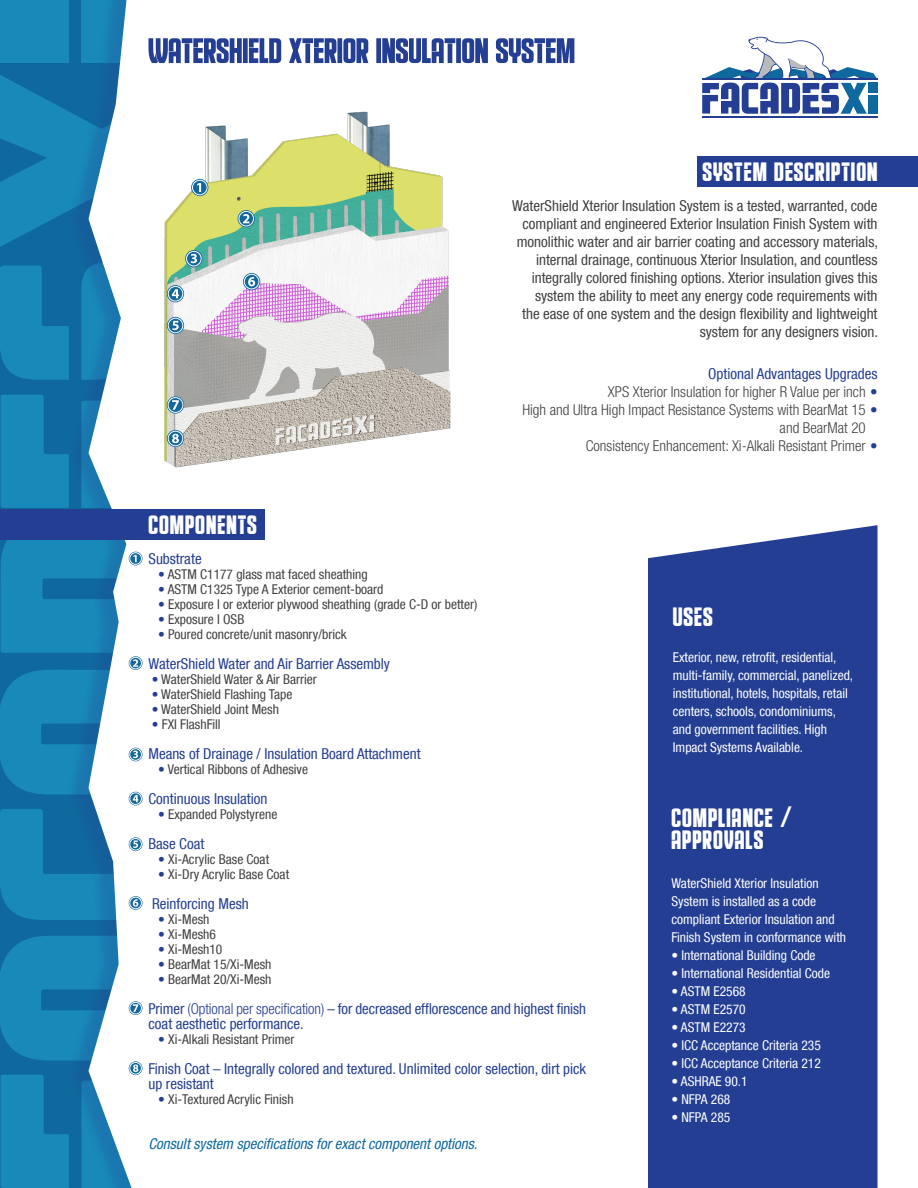
<style>
.page{position:relative;width:918px;height:1188px;background:#fff}
.page>*{position:absolute;margin:0;border:0;box-sizing:border-box;transform-origin:0 0}
.t1{font:27px "Educated Deers";letter-spacing:.04em;color:#fff}
.t2{font:condensed 15px/18px "Helvetica Neue LT Com";color:#404041;text-align:right}
.t3{font:condensed 15px/15px "Helvetica Neue LT Com";color:#233e92}
.t4{font:300 condensed 15px "Helvetica Neue LT Com";color:#404041}
.t5{font:italic condensed 15px "Helvetica Neue LT Com";color:#10699e}
.t6{font:condensed 13.5px/18px "Helvetica Neue LT Com";color:#fff}
.t7{font:condensed 13.5px "Helvetica Neue LT Com";color:#404041}
.s1{font-weight:400;color:#233e92}
.s2{color:#233e92}
.s3{font-weight:300}
.s4{font-family:"Agency FB";font-weight:700}
</style>
<div class="page">
<svg style="left:1px;top:395px;width:65px;height:113px;background:#1683b3"></svg>
<div style="left:0;top:0;width:69px;height:62px;background:#1889b8"></div>
<div style="left:66px;top:0;width:77px;height:1188px;background:#233e92;opacity:.25"></div>
<svg style="left:89px;top:0;width:53px;height:936px"></svg>
<div style="left:142px;top:0;width:776px;height:1188px;background:#fff"></div>
<img style="left:164px;top:111px;width:287px;height:352px">
<div style="left:0;top:510px;width:265px;height:30px;background:#233e92"></div>
<div style="left:648px;top:525px;width:230px;height:663px;background:#233e92"></div>
<hr style="left:702px;top:116px;width:175px;height:2px;background:#233e92">
<svg style="left:702px;top:37px;width:175px;height:77px"></svg>
<hr style="left:702px;top:79px;width:175px;height:1px;background:#233e92">
<div style="left:868px;top:83px;width:10px;height:10px;background:#10699e"></div>
<div style="left:868px;top:95px;width:10px;height:19px;background:#10699e"></div>
<div style="left:697px;top:156px;width:221px;height:30px;background:#233e92"></div>
<svg style="left:0;top:540px;width:143px;height:113px"></svg>
<div style="left:129px;top:657px;width:13px;height:12px;border:1px solid #fff;border-radius:50%"></div>
<svg style="left:129px;top:792px;width:13px;height:14px"></svg>
<div style="left:129px;top:792px;width:13px;height:13px;border:1px solid #fff;border-radius:50%"></div>
<svg style="left:0;top:659px;width:143px;height:143px"></svg>
<svg style="left:0;top:809px;width:143px;height:111px"></svg>
<svg style="left:238px;top:210px;width:17px;height:17px"></svg>
<div style="left:238px;top:211px;width:16px;height:15px;border:1px solid #fff;border-radius:50%"></div>
<svg style="left:243px;top:214px;width:6px;height:9px"></svg>
<svg style="left:243px;top:273px;width:17px;height:17px"></svg>
<div style="left:244px;top:274px;width:15px;height:15px;border:1px solid #fff;border-radius:50%"></div>
<svg style="left:248px;top:277px;width:7px;height:9px"></svg>
<svg style="left:0;top:73px;width:209px;height:307px"></svg>
<svg style="left:148px;top:38px;width:426px;height:25px"></svg>
<svg style="left:0;top:936px;width:143px;height:252px"></svg>
<svg style="left:81px;top:395px;width:127px;height:113px"></svg>
<p class="t1" style="left:702px;top:156px;width:177px">SYSTEM DESCRIPTION</p>
<p class="t2" style="left:512px;top:196px;width:367px">WaterShield Xterior Insulation System is a tested, warranted, code compliant and engineered Exterior Insulation Finish System with monolithic water and air barrier coating and accessory materials, internal drainage, continuous Xterior Insulation, and countless integrally colored finishing options. Xterior insulation gives this system the ability to meet any energy code requirements with<br>the ease of one system and the design flexibility and lightweight system for any designers vision.</p>
<p class="t3" style="left:708px;top:366px;width:171px">Optional Advantages Upgrades</p>
<p class="t4" style="left:608px;top:383px;width:271px">XPS Xterior Insulation for higher R Value per inch <span class="s1">•</span></p>
<p class="t4" style="left:522px;top:401px;width:357px">High and Ultra High Impact Resistance Systems with BearMat 15 <span class="s1">•</span></p>
<p class="t4" style="left:586px;top:437px;width:293px">Consistency Enhancement: Xi-Alkali Resistant Primer <span class="s1">•</span></p>
<p class="t4" style="left:780px;top:419px;width:88px">and BearMat 20</p>
<p class="t1" style="left:148px;top:509px;width:110px">COMPONENTS</p>
<p class="t3" style="left:148px;top:551px;width:55px">Substrate</p>
<p class="t7" style="left:158px;top:566px;width:211px"><span class="s2">•</span> ASTM C1177 glass mat faced sheathing</p>
<p class="t7" style="left:158px;top:581px;width:227px"><span class="s2">•</span> ASTM C1325 Type A Exterior cement-board</p>
<p class="t7" style="left:158px;top:596px;width:321px"><span class="s2">•</span> Exposure I or exterior plywood sheathing (grade C-D or better)</p>
<p class="t7" style="left:158px;top:611px;width:88px"><span class="s2">•</span> Exposure I OSB</p>
<p class="t7" style="left:158px;top:626px;width:190px"><span class="s2">•</span> Poured concrete/unit masonry/brick</p>
<p class="t3" style="left:148px;top:656px;width:243px">WaterShield Water and Air Barrier Assembly</p>
<p class="t7" style="left:152px;top:671px;width:167px"><span class="s2">•</span> WaterShield Water &amp; Air Barrier</p>
<p class="t7" style="left:152px;top:686px;width:142px"><span class="s2">•</span> WaterShield Flashing Tape</p>
<p class="t7" style="left:152px;top:701px;width:129px"><span class="s2">•</span> WaterShield Joint Mesh</p>
<p class="t7" style="left:152px;top:716px;width:70px"><span class="s2">•</span> FXI FlashFill</p>
<p class="t3" style="left:148px;top:746px;width:274px">Means of Drainage / Insulation Board Attachment</p>
<p class="t7" style="left:158px;top:761px;width:151px"><span class="s2">•</span> Vertical Ribbons of Adhesive</p>
<p class="t3" style="left:148px;top:791px;width:121px">Continuous Insulation</p>
<p class="t7" style="left:158px;top:806px;width:121px"><span class="s2">•</span> Expanded Polystyrene</p>
<p class="t3" style="left:148px;top:836px;width:57px">Base Coat</p>
<p class="t7" style="left:158px;top:851px;width:113px"><span class="s2">•</span> Xi-Acrylic Base Coat</p>
<p class="t7" style="left:158px;top:866px;width:133px"><span class="s2">•</span> Xi-Dry Acrylic Base Coat</p>
<p class="t3" style="left:152px;top:896px;width:98px">Reinforcing Mesh</p>
<p class="t7" style="left:158px;top:911px;width:53px"><span class="s2">•</span> Xi-Mesh</p>
<p class="t7" style="left:158px;top:926px;width:59px"><span class="s2">•</span> Xi-Mesh6</p>
<p class="t7" style="left:158px;top:941px;width:66px"><span class="s2">•</span> Xi-Mesh10</p>
<p class="t7" style="left:158px;top:956px;width:115px"><span class="s2">•</span> BearMat 15/Xi-Mesh</p>
<p class="t7" style="left:158px;top:971px;width:115px"><span class="s2">•</span> BearMat 20/Xi-Mesh</p>
<p class="t3" style="left:148px;top:1001px;width:439px">Primer <span class="s3">(Optional per specification)</span> – for decreased efflorescence and highest finish coat aesthetic performance.</p>
<p class="t7" style="left:158px;top:1031px;width:138px"><span class="s2">•</span> Xi-Alkali Resistant Primer</p>
<p class="t3" style="left:148px;top:1061px;width:439px">Finish Coat – Integrally colored and textured. Unlimited color selection, dirt pick up resistant</p>
<p class="t7" style="left:158px;top:1091px;width:137px"><span class="s2">•</span> Xi-Textured Acrylic Finish</p>
<p class="t5" style="left:148px;top:1135px;width:331px">Consult system specifications for exact component options.</p>
<p class="t1" style="left:673px;top:601px;width:41px">USES</p>
<p class="t6" style="left:673px;top:648px;width:182px">Exterior, new, retrofit, residential, multi-family, commercial, panelized, institutional, hotels, hospitals, retail centers, schools, condominiums, and government facilities. High Impact Systems Available.</p>
<p class="t1" style="left:671px;top:801px;width:122px">COMPLIANCE <span class="s4">/</span></p>
<p class="t1" style="left:671px;top:824px;width:93px">APPROVALS</p>
<p class="t6" style="left:671px;top:874px;width:176px">WaterShield Xterior Insulation<br>System is installed as a code compliant Exterior Insulation and<br>Finish System in conformance with</p>
<p class="t6" style="left:671px;top:946px;width:146px">• International Building Code</p>
<p class="t6" style="left:671px;top:964px;width:160px">• International Residential Code</p>
<p class="t6" style="left:671px;top:982px;width:76px">• ASTM E2568</p>
<p class="t6" style="left:671px;top:1000px;width:76px">• ASTM E2570</p>
<p class="t6" style="left:671px;top:1018px;width:76px">• ASTM E2273</p>
<p class="t6" style="left:671px;top:1036px;width:151px">• ICC Acceptance Criteria 235</p>
<p class="t6" style="left:671px;top:1054px;width:151px">• ICC Acceptance Criteria 212</p>
<p class="t6" style="left:671px;top:1072px;width:78px">• ASHRAE 90.1</p>
<p class="t6" style="left:671px;top:1090px;width:60px">• NFPA 268</p>
<p class="t6" style="left:671px;top:1108px;width:60px">• NFPA 285</p>
</div>
